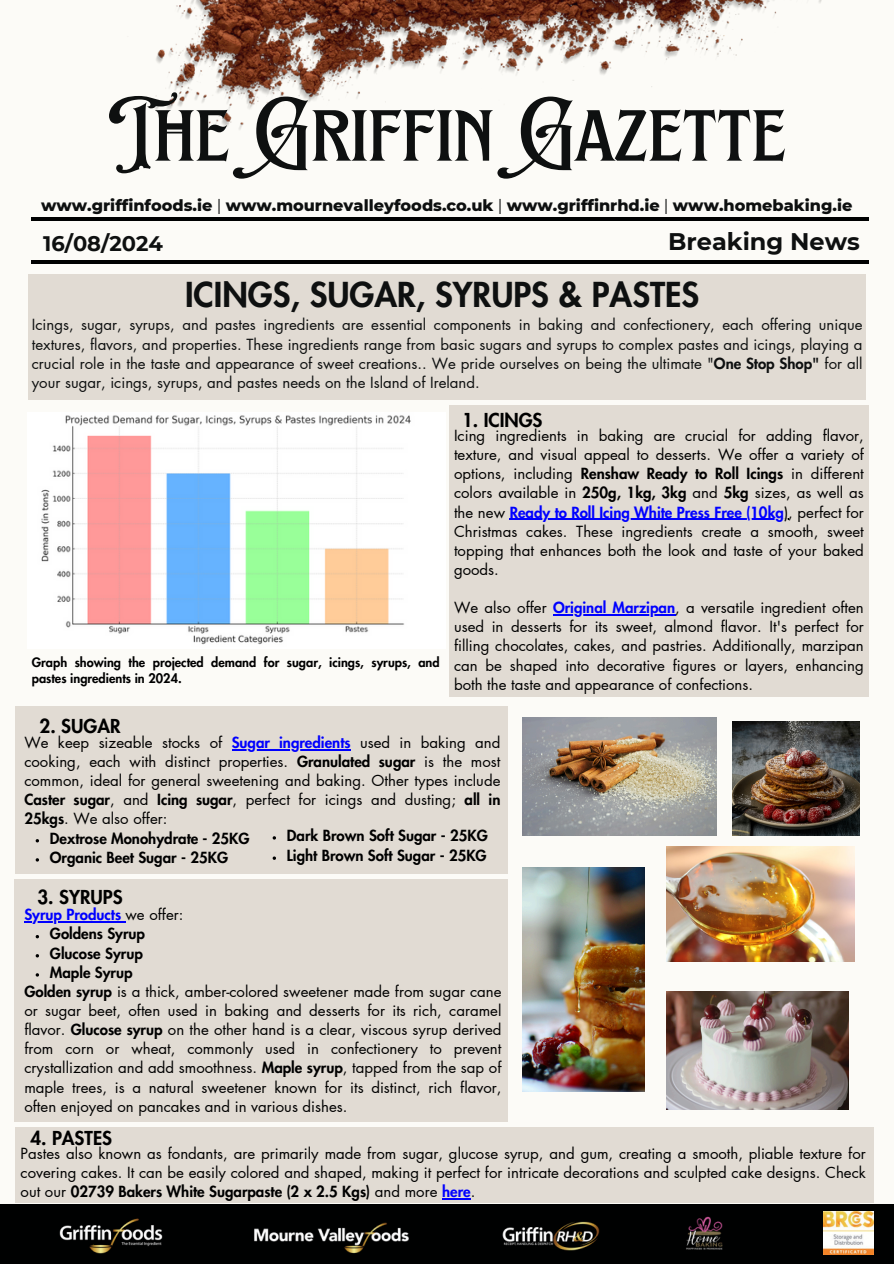
<style>
.page{position:relative;width:894px;height:1264px;background:#fff}
.page>*{position:absolute;margin:0;border:0;box-sizing:border-box;transform-origin:0 0}
.t1{font:88.5px "EFCO Brookshire";color:#0e1010}
.t2{font:800 33.6px "Futura LT Pro";color:#0e1010}
.t3{font:700 24px "Montserrat";color:#0e1010}
.t4{font:700 21px "Montserrat";color:#0e1010}
.t5{font:800 18.75px "Futura LT Pro";color:#000}
.t6{font:800 16.05px "Montserrat";color:#0e1010}
.t7{font:15px/19.2px "Futura LT Pro";color:#000;text-align:justify}
.t8{font:15px/19.2px "Futura LT Pro";color:#0e1010;text-align:justify}
.t9{font:800 15px/20.2px "Futura LT Pro";color:#000}
.t10{font:800 15px "Futura LT Pro";color:#00f}
.t11{font:800 12.75px/16.2px "Futura LT Pro";color:#000}
.s1{font-weight:400}
.s2{font-weight:800}
.s3{font-weight:800;color:#00f}
.s4{font-weight:400;color:#000}
</style>
<div class="page">
<div style="left:0;top:0;width:893px;height:1263px;background:#fcfbf7"></div>
<div style="left:0;top:1204px;width:893px;height:59px;background:#000101"></div>
<hr style="left:31px;top:217px;width:837px;height:4px;background:#000101">
<hr style="left:31px;top:261px;width:837px;height:3px;background:#000101">
<img style="left:686px;top:1216px;width:37px;height:34px">
<img style="left:500px;top:1202px;width:102px;height:49px">
<img style="left:254px;top:1222px;width:155px;height:32px">
<img style="left:59px;top:1218px;width:104px;height:36px">
<img style="left:823px;top:1211px;width:50px;height:43px">
<img style="left:155px;top:0;width:667px;height:130px">
<div style="left:449px;top:405px;width:419px;height:291px;background:#e1dbd3"></div>
<div style="left:29px;top:274px;width:836px;height:125px;background:#e1dbd3"></div>
<div style="left:15px;top:706px;width:492px;height:167px;background:#e1dbd3"></div>
<div style="left:15px;top:1127px;width:858px;height:75px;background:#e1dbd3"></div>
<img style="left:41px;top:415px;width:370px;height:230px">
<img style="left:666px;top:846px;width:187px;height:115px">
<img style="left:522px;top:717px;width:194px;height:118px">
<img style="left:522px;top:867px;width:122px;height:224px">
<img style="left:666px;top:991px;width:182px;height:118px">
<img style="left:732px;top:721px;width:127px;height:114px">
<hr style="left:509px;top:518px;width:274px;height:2px;background:#00f">
<hr style="left:553px;top:614px;width:122px;height:1px;background:#00f">
<hr style="left:231px;top:749px;width:119px;height:1px;background:#00f">
<div style="left:15px;top:879px;width:492px;height:242px;background:#e1dbd3"></div>
<hr style="left:24px;top:921px;width:101px;height:1px;background:#00f">
<svg style="left:442px;top:1198px;width:28px;height:1px"></svg>
<h5 class="t1" style="left:108px;top:79px;width:679px">The Griffin Gazette</h5>
<h5 class="t6" style="left:41px;top:196px;width:812px">www.griffinfoods.ie <span class="s1">|</span> www.mournevalleyfoods.co.uk <span class="s1">|</span> www.griffinrhd.ie <span class="s1">|</span> www.homebaking.ie</h5>
<p class="t4" style="left:43px;top:230px;width:121px">16/08/2024</p>
<p class="t3" style="left:668px;top:227px;width:193px">Breaking News</p>
<p class="t2" style="left:185px;top:279px;width:515px">ICINGS, SUGAR, SYRUPS &amp; PASTES</p>
<p class="t8" style="left:32px;top:316px;width:832px">Icings, sugar, syrups, and pastes ingredients are essential components in baking and confectionery, each offering unique textures, flavors, and properties. These ingredients range from basic sugars and syrups to complex pastes and icings, playing a crucial role in the taste and appearance of sweet creations.. We pride ourselves on being the ultimate "<span class="s2">One Stop Shop"</span> for all your sugar, icings, syrups, and pastes needs on the Island of Ireland.</p>
<p class="t11" style="left:32px;top:654px;width:409px">Graph showing the projected demand for sugar, icings, syrups, and pastes ingredients in 2024.</p>
<p class="t5" style="left:462px;top:411px;width:82px">1. ICINGS</p>
<p class="t7" style="left:454px;top:426px;width:411px">Icing ingredients in baking are crucial for adding flavor, texture, and visual appeal to desserts. We offer a variety of options, including <span class="s2">Renshaw Ready to Roll Icings</span> in different colors available in <span class="s2">250g, 1kg, 3kg</span> and <span class="s2">5kg</span> sizes, as well as the new <span class="s3">Ready to Roll Icing White Press Free (10kg</span>), perfect for</p>
<p class="t7" style="left:454px;top:522px;width:411px">Christmas cakes. These ingredients create a smooth, sweet topping that enhances both the look and taste of your baked goods.</p>
<p class="t7" style="left:454px;top:598px;width:411px">We also offer <span class="s3">Original Marzipan</span>, a versatile ingredient often</p>
<h5 class="t7" style="left:454px;top:618px;width:411px">used in desserts for its sweet, almond flavor. It's perfect for filling chocolates, cakes, and pastries. Additionally, marzipan can be shaped into decorative figures or layers, enhancing both the taste and appearance of confections.</h5>
<p class="t5" style="left:40px;top:717px;width:82px">2. SUGAR</p>
<p class="t7" style="left:24px;top:733px;width:199px">We keep sizeable stocks of</p>
<p class="t10" style="left:231px;top:735px;width:270px">Sugar ingredients <span class="s4">used in baking and</span></p>
<p class="t7" style="left:24px;top:752px;width:477px">cooking, each with distinct properties. <span class="s2">Granulated sugar</span> is the most</p>
<p class="t7" style="left:24px;top:771px;width:477px">common, ideal for general sweetening and baking. Other types include</p>
<p class="t7" style="left:24px;top:790px;width:477px"><span class="s2">Caster sugar</span>, and <span class="s2">Icing sugar</span>, perfect for icings and dusting; <span class="s2">all in</span></p>
<p class="t7" style="left:24px;top:810px;width:144px"><span class="s2">25kgs</span>. We also offer:</p>
<p class="t9" style="left:50px;top:828px;width:201px">Dextrose Monohydrate - 25KG</p>
<h5 class="t9" style="left:50px;top:847px;width:180px">Organic Beet Sugar - 25KG</h5>
<h4 class="t5" style="left:37px;top:888px;width:87px">3. SYRUPS</h4>
<p class="t10" style="left:24px;top:908px;width:160px">Syrup Products <span class="s4">we offer:</span></p>
<h5 class="t9" style="left:50px;top:924px;width:97px">Goldens Syrup</h5>
<h4 class="t9" style="left:50px;top:943px;width:94px">Glucose Syrup</h4>
<p class="t9" style="left:50px;top:962px;width:84px">Maple Syrup</p>
<p class="t7" style="left:24px;top:982px;width:478px"><span class="s2">Golden syrup</span> is a thick, amber-colored sweetener made from sugar cane or sugar beet, often used in baking and desserts for its rich, caramel flavor. <span class="s2">Glucose syrup</span> on the other hand is a clear, viscous syrup derived from corn or wheat, commonly used in confectionery to prevent crystallization and add smoothness. <span class="s2">Maple syrup</span>, tapped from the sap of maple trees, is a natural sweetener known for its distinct, rich flavor, often enjoyed on pancakes and in various dishes.</p>
<p class="t5" style="left:30px;top:1129px;width:83px">4. PASTES</p>
<p class="t7" style="left:21px;top:1144px;width:846px">Pastes also known as fondants, are primarily made from sugar, glucose syrup, and gum, creating a smooth, pliable texture for covering cakes. It can be easily colored and shaped, making it perfect for intricate decorations and sculpted cake designs. Check out our <span class="s2">02739 Bakers White Sugarpaste (2 x 2.5 Kgs)</span> and more <span class="s3">here</span>.</p>
<p class="t9" style="left:287px;top:825px;width:202px">Dark Brown Soft Sugar - 25KG<br>Light Brown Soft Sugar - 25KG</p>
</div>
